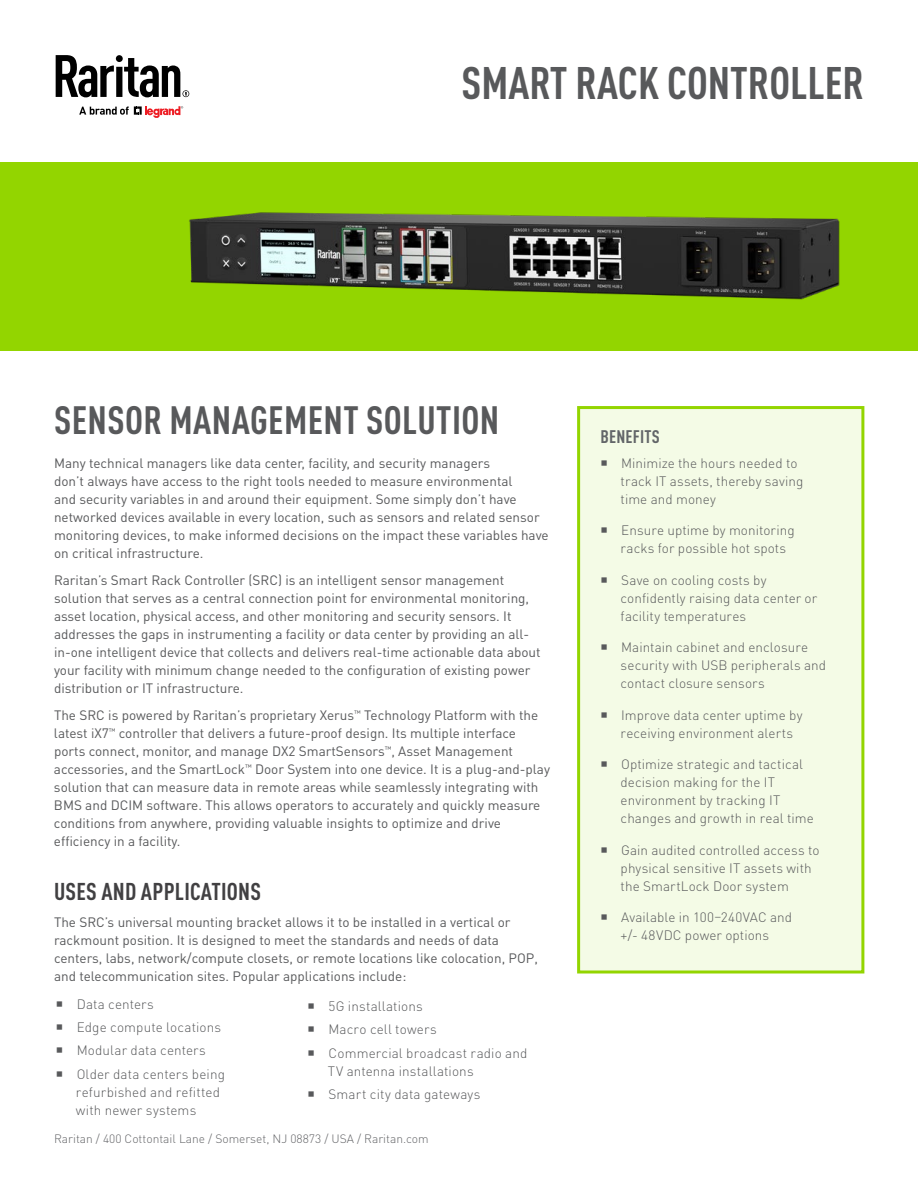
<style>
.page{position:relative;width:918px;height:1188px;background:#fff}
.page>*{position:absolute;margin:0;border:0;box-sizing:border-box;transform-origin:0 0}
.t1{font:700 condensed 45px "DIN Pro";color:#58595b}
.t2{font:700 condensed 39px "DIN Pro";letter-spacing:.01em;color:#58595b}
.t3{font:700 condensed 24px "DIN Pro";letter-spacing:.01em;color:#414042}
.t4{font:700 condensed 18px "DIN Pro";letter-spacing:.01em;color:#626568}
.t5{font:13.5px/18px "DIN Pro";color:#58595b}
.t6{font:300 13.5px/18px "DIN Pro";letter-spacing:.01em;color:#58595b}
.t7{font:300 12px "DIN Pro";color:#636467}
</style>
<div class="page">
<div style="left:579px;top:408px;width:284px;height:564px;background:#f4fbe6"></div>
<div style="left:577px;top:406px;width:287px;height:568px;border:3px solid #93d500"></div>
<div style="left:0;top:162px;width:918px;height:189px;background:#93d500"></div>
<svg style="left:79px;top:106px;width:104px;height:12px"></svg>
<svg style="left:56px;top:55px;width:133px;height:42px"></svg>
<img style="left:189px;top:212px;width:651px;height:88px">
<h1 class="t1" style="left:462px;top:56px;width:404px">SMART RACK CONTROLLER</h1>
<h2 class="t2" style="left:54px;top:397px;width:447px">SENSOR MANAGEMENT SOLUTION</h2>
<p class="t5" style="left:54px;top:454px;width:496px">Many technical managers like data center, facility, and security managers<br>don’t always have access to the right tools needed to measure environmental<br>and security variables in and around their equipment. Some simply don’t have networked devices available in every location, such as sensors and related sensor monitoring devices, to make informed decisions on the impact these variables have on critical infrastructure.</p>
<p class="t5" style="left:54px;top:571px;width:488px">Raritan’s Smart Rack Controller (SRC) is an intelligent sensor management solution that serves as a central connection point for environmental monitoring, asset location, physical access, and other monitoring and security sensors. It addresses the gaps in instrumenting a facility or data center by providing an all&shy;in-one intelligent device that collects and delivers real-time actionable data about your facility with minimum change needed to the configuration of existing power distribution or IT infrastructure.</p>
<p class="t5" style="left:54px;top:706px;width:498px">The SRC is powered by Raritan’s proprietary Xerus<sup>™</sup> Technology Platform with the latest iX7<sup>™</sup> controller that delivers a future-proof design. Its multiple interface ports connect, monitor, and manage DX2 SmartSensors<sup>™</sup>, Asset Management accessories, and the SmartLock<sup>™</sup> Door System into one device. It is a plug-and-play solution that can measure data in remote areas while seamlessly integrating with BMS and DCIM software. This allows operators to accurately and quickly measure conditions from anywhere, providing valuable insights to optimize and drive efficiency in a facility.</p>
<h3 class="t3" style="left:54px;top:877px;width:208px">USES AND APPLICATIONS</h3>
<p class="t5" style="left:54px;top:913px;width:485px">The SRC’s universal mounting bracket allows it to be installed in a vertical or rackmount position. It is designed to meet the standards and needs of data centers, labs, network/compute closets, or remote locations like colocation, POP, and telecommunication sites. Popular applications include:</p>
<p class="t6" style="left:77px;top:991px;width:150px;line-height:23.4px">Data centers<br>Edge compute locations<br>Modular data centers<br>Older data centers being</p>
<p class="t6" style="left:76px;top:1082px;width:146px">refurbished and refitted with newer systems</p>
<p class="t6" style="left:328px;top:994px;width:200px;line-height:23.4px">5G installations<br>Macro cell towers<br>Commercial broadcast radio and</p>
<p class="t6" style="left:328px;top:1058px;width:154px;line-height:23.4px">TV antenna installations<br>Smart city data gateways</p>
<p class="t7" style="left:54px;top:1131px;width:376px">Raritan / 400 Cottontail Lane / Somerset, NJ 08873 / USA / Raritan.com</p>
<h3 class="t4" style="left:600px;top:426px;width:61px">BENEFITS</h3>
<p class="t6" style="left:621px;top:453px;width:184px">Minimize the hours needed to track IT assets, thereby saving time and money</p>
<p class="t6" style="left:621px;top:521px;width:176px">Ensure uptime by monitoring racks for possible hot spots</p>
<p class="t6" style="left:621px;top:570px;width:198px">Save on cooling costs by confidently raising data center or facility temperatures</p>
<p class="t6" style="left:621px;top:638px;width:207px">Maintain cabinet and enclosure security with USB peripherals and contact closure sensors</p>
<p class="t6" style="left:621px;top:705px;width:183px">Improve data center uptime by receiving environment alerts</p>
<p class="t6" style="left:621px;top:755px;width:195px">Optimize strategic and tactical decision making for the IT environment by tracking IT changes and growth in real time</p>
<p class="t6" style="left:621px;top:840px;width:200px">Gain audited controlled access to physical sensitive IT assets with the SmartLock Door system</p>
<p class="t6" style="left:621px;top:908px;width:173px">Available in 100–240VAC and +/- 48VDC power options</p>
</div>
